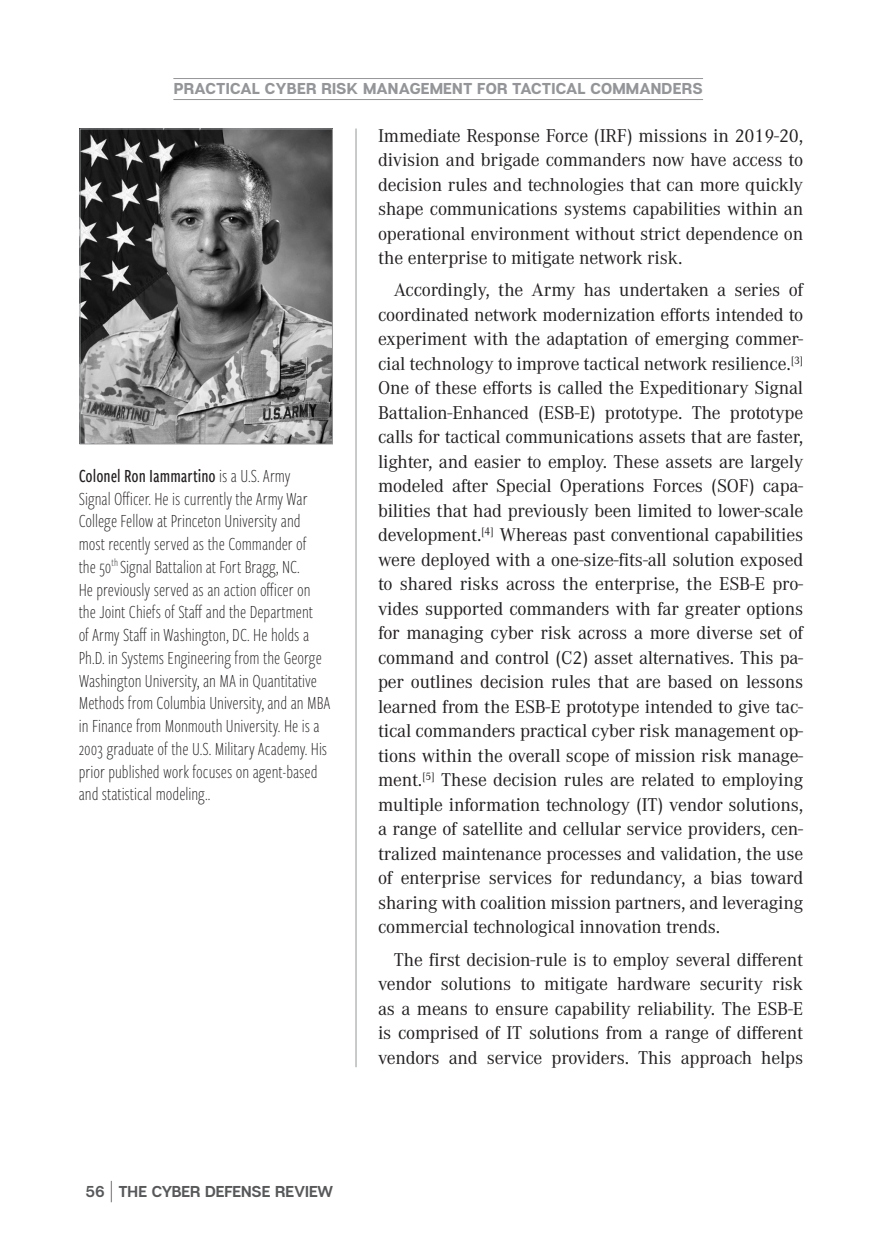
<style>
.page{position:relative;width:882px;height:1260px;background:#fff}
.page>*{position:absolute;margin:0;border:0;box-sizing:border-box;transform-origin:0 0}
.t1{font:19.25px/24.5px "Corporate A Pro";letter-spacing:-.01em;color:#231f20;text-align:justify}
.t2{font:300 19.25px/22.8px "Freight Sans Cmp Pro";color:#231f20}
.t3{font:800 15.75px "Articulat CF";letter-spacing:.01em;color:#939598}
.t4{font:700 15.75px "Articulat CF";letter-spacing:-.015em;color:#57585a}
.s1{font-weight:500}
.s2{font-family:"Bebas Neue";font-weight:300;font-size:29.75px;color:#231f20}
</style>
<div class="page">
<hr style="left:173px;top:78px;width:530px;height:1px;background:#939598">
<hr style="left:173px;top:99px;width:530px;height:1px;background:#939598">
<img style="left:82px;top:131px;width:249px;height:311px">
<div style="left:80px;top:129px;width:253px;height:315px;border:1px solid #939598"></div>
<hr style="left:356px;top:129px;width:1px;height:938px;background:#939598">
<p class="t3" style="left:174px;top:79px;width:530px">PRACTICAL CYBER RISK MANAGEMENT FOR TACTICAL COMMANDERS</p>
<p class="t1" style="left:378px;top:122px;width:427px">Immediate Response Force (IRF) missions in 2019-20, division and brigade commanders now have access to decision rules and technologies that can more quickly shape communications systems capabilities within an operational environment without strict dependence on the enterprise to mitigate network risk.</p>
<p class="t1" style="left:378px;top:277px;width:427px;text-indent:16px">Accordingly, the Army has undertaken a series of coordinated network modernization efforts intended to experiment with the adaptation of emerging commer&shy;cial technology to improve tactical network resilience.<sup>[3] </sup>One of these efforts is called the Expeditionary Signal Battalion-Enhanced (ESB-E) prototype. The prototype calls for tactical communications assets that are faster, lighter, and easier to employ. These assets are largely modeled after Special Operations Forces (SOF) capa&shy;bilities that had previously been limited to lower-scale development.<sup>[4]</sup> Whereas past conventional capabilities were deployed with a one-size-fits-all solution exposed to shared risks across the enterprise, the ESB-E pro&shy;vides supported commanders with far greater options for managing cyber risk across a more diverse set of command and control (C2) asset alternatives. This pa&shy;per outlines decision rules that are based on lessons learned from the ESB-E prototype intended to give tac&shy;tical commanders practical cyber risk management op&shy;tions within the overall scope of mission risk manage&shy;ment.<sup>[5]</sup> These decision rules are related to employing multiple information technology (IT) vendor solutions, a range of satellite and cellular service providers, cen&shy;tralized maintenance processes and validation, the use of enterprise services for redundancy, a bias toward sharing with coalition mission partners, and leveraging commercial technological innovation trends.</p>
<p class="t1" style="left:378px;top:946px;width:427px;text-indent:16px">The first decision-rule is to employ several different vendor solutions to mitigate hardware security risk as a means to ensure capability reliability. The ESB-E is comprised of IT solutions from a range of different vendors and service providers. This approach helps</p>
<p class="t2" style="left:79px;top:464px;width:253px"><span class="s1">Colonel Ron Iammartino</span> is a U.S. Army<br>Signal Officer. He is currently the Army War College Fellow at Princeton University and most recently served as the Commander of<br>the 50<sup>th</sup> Signal Battalion at Fort Bragg, NC.<br>He previously served as an action officer on the Joint Chiefs of Staff and the Department<br>of Army Staff in Washington, DC. He holds a Ph.D. in Systems Engineering from the George Washington University, an MA in Quantitative Methods from Columbia University, and an MBA in Finance from Monmouth University. He is a 2003 graduate of the U.S. Military Academy. His prior published work focuses on agent-based and statistical modeling..</p>
<p class="t4" style="left:85px;top:1182px;width:250px">56 <span class="s2">|</span> THE CYBER DEFENSE REVIEW</p>
</div>
